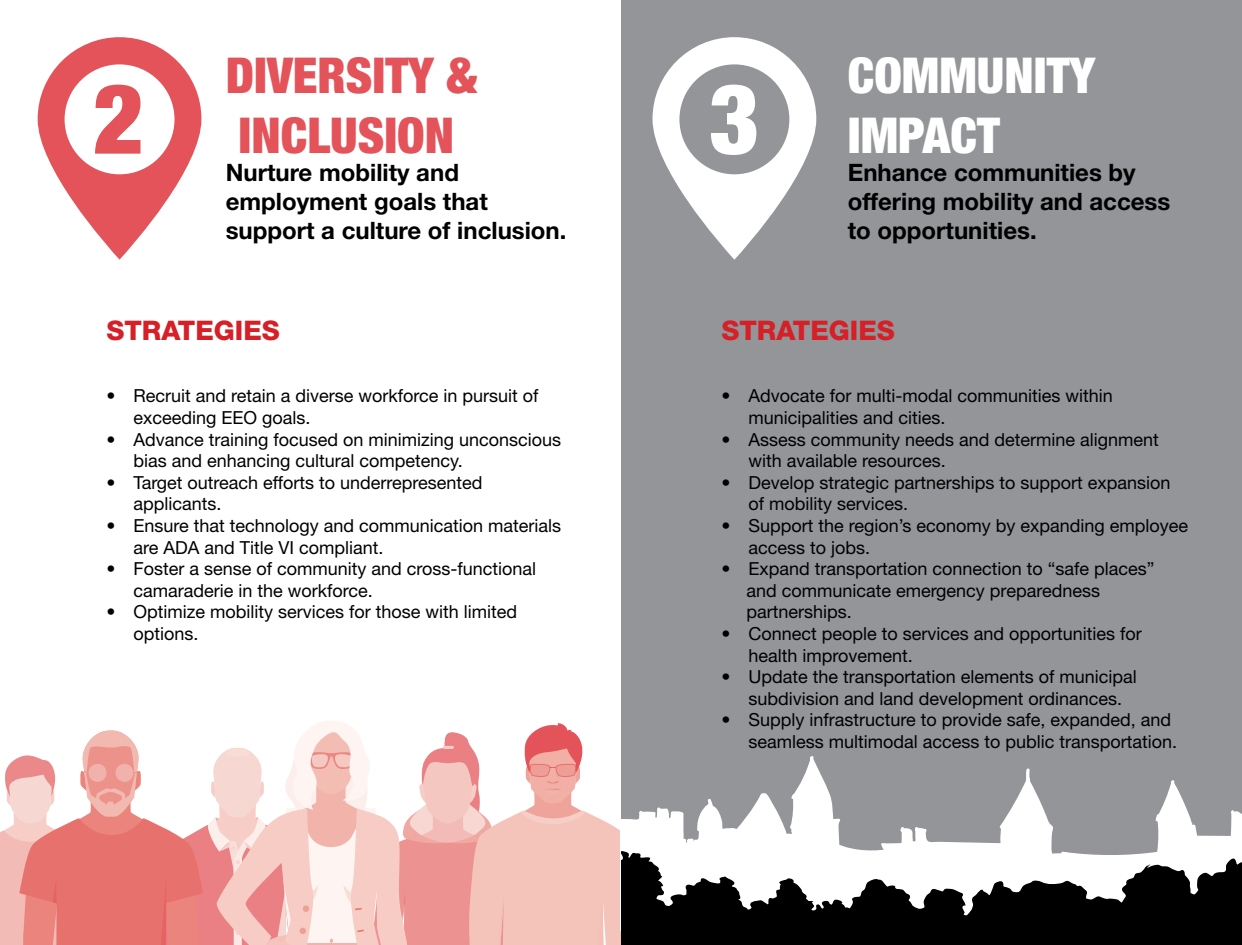
<style>
.page{position:relative;width:1242px;height:945px;background:#fff}
.page>*{position:absolute;margin:0;border:0;box-sizing:border-box;transform-origin:0 0}
.t1{font:900 condensed 97.5px "Helvetica Neue LT Std";color:#e35359}
.t2{font:900 condensed 97.5px "Helvetica Neue LT Std";color:#fff}
.t3{font:900 condensed 49.5px/59.4px "Helvetica Neue LT Std";color:#e35359}
.t4{font:900 condensed 49.5px/59.4px "Helvetica Neue LT Std";color:#fff}
.t5{font:800 27px "Helvetica Neue LT Std";color:#d61f26}
.t6{font:700 24px/28.8px "Helvetica Neue LT Std";color:#000}
.t7{font:18px/21.6px "Helvetica Neue LT Std";color:#000}
</style>
<div class="page">
<svg style="left:38px;top:37px;width:163px;height:223px"></svg>
<svg style="left:0;top:721px;width:621px;height:224px"></svg>
<div style="left:621px;top:0;width:621px;height:945px;background:#939598"></div>
<svg style="left:653px;top:37px;width:163px;height:223px"></svg>
<svg style="left:621px;top:756px;width:621px;height:174px"></svg>
<svg style="left:622px;top:844px;width:620px;height:101px;background:#676767"></svg>
<h1 class="t1" style="left:93px;top:59px;width:52px">2</h1>
<h2 class="t3" style="left:226px;top:45px;width:253px">DIVERSITY &amp;<br>INCLUSION</h2>
<h3 class="t6" style="left:226px;top:158px;width:342px">Nurture mobility and employment goals that support a culture of inclusion.</h3>
<h3 class="t5" style="left:106px;top:314px;width:175px">STRATEGIES</h3>
<p class="t7" style="left:133px;top:385px;width:407px;text-indent:-27px">• Recruit and retain a diverse workforce in pursuit of exceeding EEO goals.</p>
<p class="t7" style="left:133px;top:428px;width:429px;text-indent:-27px">• Advance training focused on minimizing unconscious bias and enhancing cultural competency.</p>
<p class="t7" style="left:133px;top:471px;width:351px;text-indent:-27px">• Target outreach efforts to underrepresented applicants.</p>
<p class="t7" style="left:133px;top:515px;width:429px;text-indent:-27px">• Ensure that technology and communication materials are ADA and Title VI compliant.</p>
<p class="t7" style="left:133px;top:558px;width:404px;text-indent:-27px">• Foster a sense of community and cross-functional camaraderie in the workforce.</p>
<p class="t7" style="left:133px;top:601px;width:385px;text-indent:-27px">• Optimize mobility services for those with limited options.</p>
<h1 class="t2" style="left:709px;top:59px;width:52px">3</h1>
<h2 class="t4" style="left:848px;top:45px;width:249px">COMMUNITY<br>IMPACT</h2>
<h3 class="t6" style="left:848px;top:158px;width:324px">Enhance communities by offering mobility and access to opportunities.</h3>
<h3 class="t5" style="left:721px;top:314px;width:175px">STRATEGIES</h3>
<p class="t7" style="left:748px;top:385px;width:366px;text-indent:-27px">• Advocate for multi-modal communities within municipalities and cities.</p>
<p class="t7" style="left:748px;top:428px;width:412px;text-indent:-27px">• Assess community needs and determine alignment with available resources.</p>
<p class="t7" style="left:748px;top:471px;width:424px;text-indent:-27px">• Develop strategic partnerships to support expansion of mobility services.</p>
<p class="t7" style="left:748px;top:515px;width:441px;text-indent:-27px">• Support the region’s economy by expanding employee access to jobs.</p>
<p class="t7" style="left:746px;top:558px;width:410px;text-indent:-25px">• Expand transportation connection to “safe places” and communicate emergency preparedness partnerships.</p>
<p class="t7" style="left:748px;top:623px;width:395px;text-indent:-27px">• Connect people to services and opportunities for health improvement.</p>
<p class="t7" style="left:748px;top:666px;width:390px;text-indent:-27px">• Update the transportation elements of municipal subdivision and land development ordinances.</p>
<p class="t7" style="left:748px;top:709px;width:430px;text-indent:-27px">• Supply infrastructure to provide safe, expanded, and seamless multimodal access to public transportation.</p>
</div>
